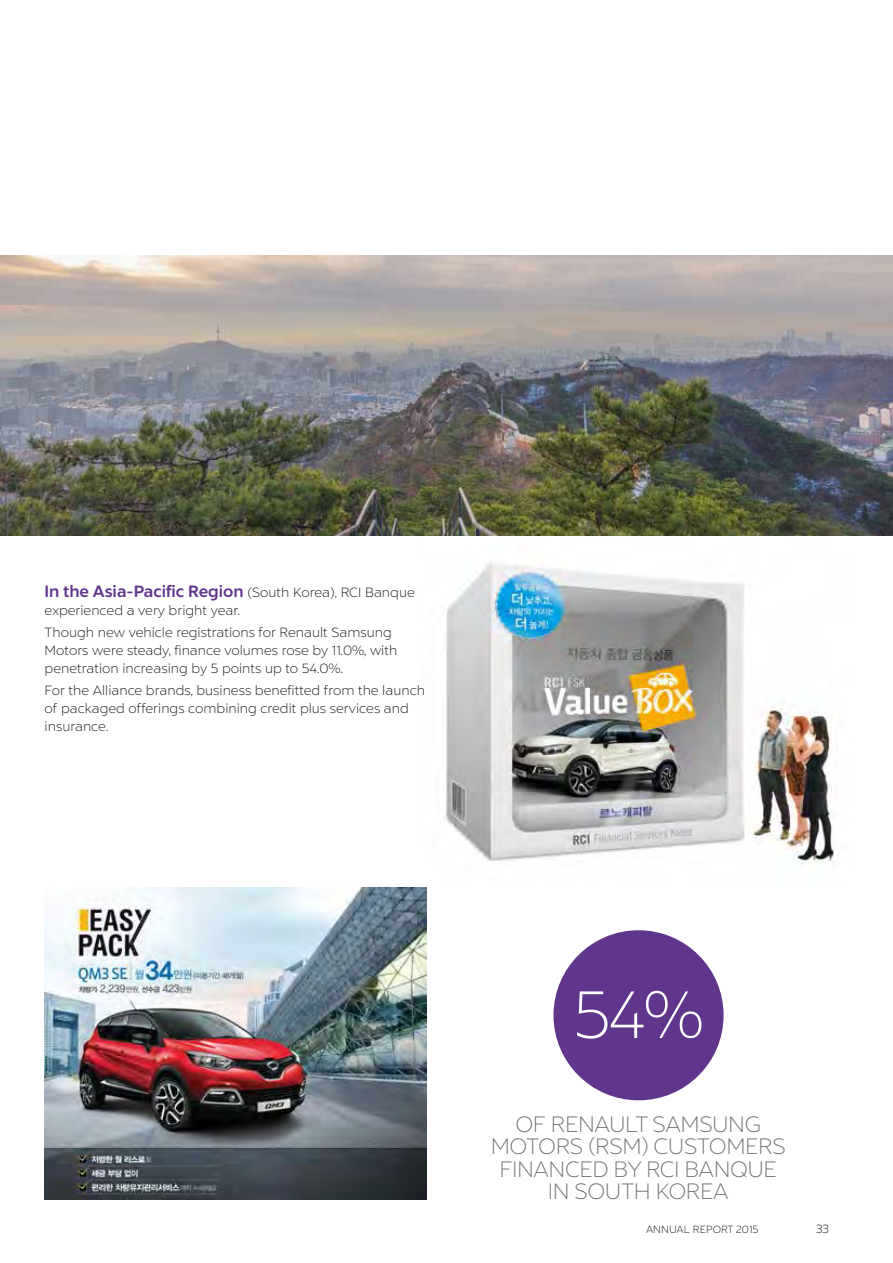
<style>
.page{position:relative;width:893px;height:1263px;background:#fff}
.page>*{position:absolute;margin:0;border:0;box-sizing:border-box;transform-origin:0 0}
.t1{font:300 67.5px "RCI";color:#fff}
.t2{font:300 22.5px/22.5px "RCI";letter-spacing:-.02em;color:#706f6f;text-align:center}
.t3{font:700 16.5px "RCI";color:#60358c}
.t4{font:300 13.5px/18px "RCI";color:#000}
.t5{font:300 12px "RCI";color:#000}
.t6{font:300 10.5px "RCI";color:#000}
.s1{font-weight:300;font-size:13.5px;color:#000}
</style>
<div class="page">
<img style="left:444px;top:561px;width:391px;height:304px">
<img style="left:0;top:255px;width:893px;height:281px">
<div style="left:553px;top:930px;width:171px;height:170px;background:#60358c;border-radius:50%"></div>
<img style="left:45px;top:887px;width:381px;height:312px">
<p class="t3" style="left:45px;top:581px;width:372px">In the Asia-Pacific Region <span class="s1">(South Korea), RCI Banque</span></p>
<p class="t4" style="left:45px;top:599px;width:349px;line-height:22.2px">experienced a very bright year.<br>Though new vehicle registrations for Renault Samsung</p>
<p class="t4" style="left:45px;top:641px;width:354px">Motors were steady, finance volumes rose by 11.0%, with penetration increasing by 5 points up to 54.0%.</p>
<p class="t4" style="left:45px;top:681px;width:382px">For the Alliance brands, business benefitted from the launch of packaged offerings combining credit plus services and insurance.</p>
<h1 class="t1" style="left:573px;top:975px;width:133px">54%</h1>
<h2 class="t2" style="left:491px;top:1112px;width:296px">OF RENAULT SAMSUNG<br>MOTORS (RSM) CUSTOMERS<br>FINANCED BY RCI BANQUE<br>IN SOUTH KOREA</h2>
<p class="t6" style="left:646px;top:1223px;width:114px">ANNUAL REPORT 2015</p>
<p class="t5" style="left:816px;top:1222px;width:15px">33</p>
</div>
